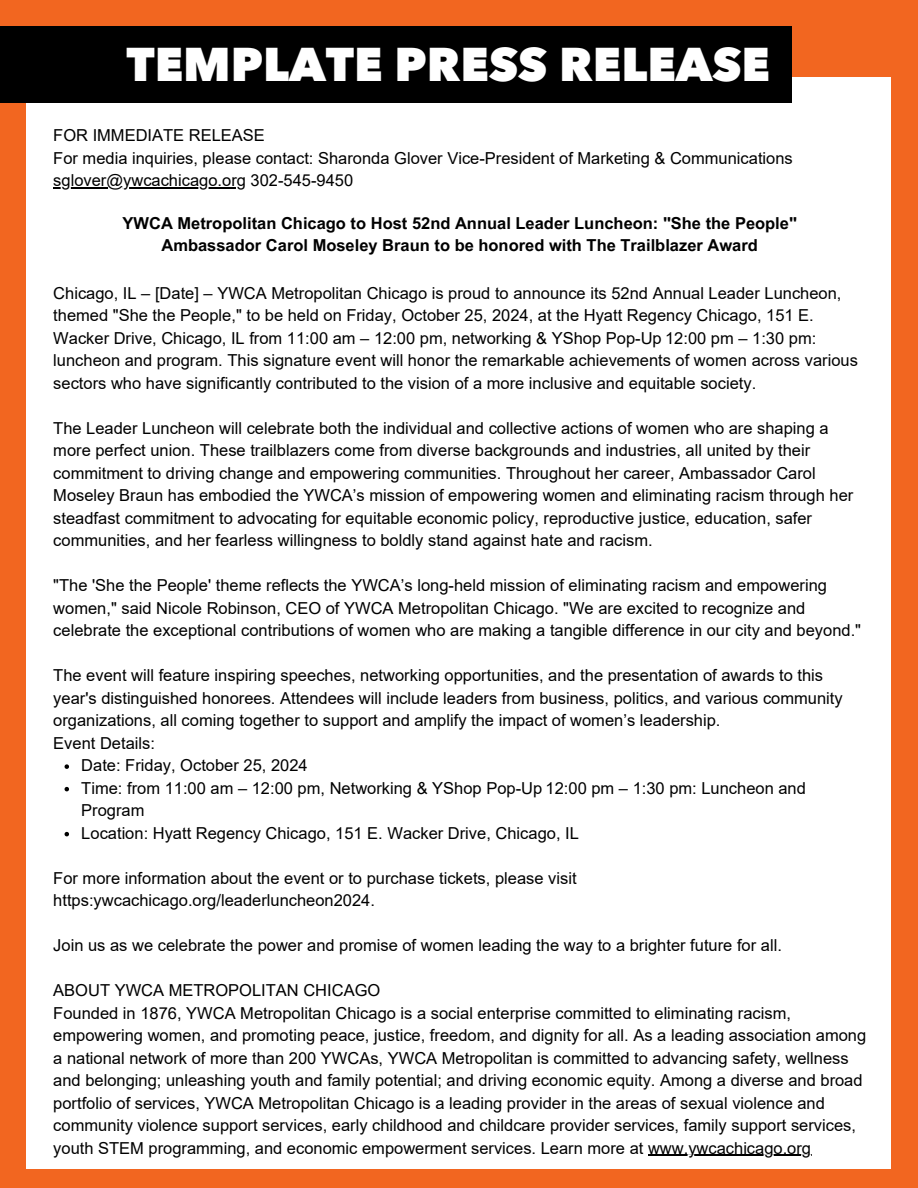
<style>
.page{position:relative;width:918px;height:1188px;background:#f26620}
.page>*{position:absolute;margin:0;border:0;box-sizing:border-box;transform-origin:0 0}
.t1{font:800 47.25px "Avenir Next LT Pro";color:#fff}
.t2{font:16.5px/22.5px "Arial";color:#000}
.t3{font:700 16.5px "Arial MT Pro";color:#000}
</style>
<div class="page">
<div style="left:26px;top:78px;width:865px;height:1091px;background:#fff"></div>
<hr style="left:53px;top:187px;width:193px;height:1px;background:#000">
<svg style="left:65px;top:764px;width:4px;height:5px"></svg>
<svg style="left:65px;top:787px;width:4px;height:4px"></svg>
<svg style="left:65px;top:832px;width:4px;height:4px"></svg>
<hr style="left:648px;top:1155px;width:163px;height:1px;background:#000">
<div style="left:0;top:26px;width:792px;height:76px;background:#000"></div>
<p class="t1" style="left:126px;top:35px;width:645px">TEMPLATE PRESS RELEASE</p>
<h1 class="t2" style="left:53px;top:124px;width:213px">FOR IMMEDIATE RELEASE</h1>
<p class="t2" style="left:53px;top:147px;width:741px">For media inquiries, please contact: Sharonda Glover Vice-President of Marketing &amp; Communications</p>
<p class="t2" style="left:53px;top:169px;width:301px">sglover@ywcachicago.org 302-545-9450</p>
<p class="t3" style="left:123px;top:217px;width:676px">YWCA Metropolitan Chicago to Host 52nd Annual Leader Luncheon: "She the People"</p>
<h2 class="t3" style="left:161px;top:239px;width:598px">Ambassador Carol Moseley Braun to be honored with The Trailblazer Award</h2>
<h2 class="t2" style="left:53px;top:282px;width:790px">Chicago, IL – [Date] – YWCA Metropolitan Chicago is proud to announce its 52nd Annual Leader Luncheon, themed "She the People," to be held on Friday, October 25, 2024, at the Hyatt Regency Chicago, 151 E.</h2>
<p class="t2" style="left:53px;top:327px;width:806px">Wacker Drive, Chicago, IL from 11:00 am – 12:00 pm, networking &amp; YShop Pop-Up 12:00 pm – 1:30 pm: luncheon and program. This signature event will honor the remarkable achievements of women across various sectors who have significantly contributed to the vision of a more inclusive and equitable society.</p>
<p class="t2" style="left:53px;top:417px;width:777px">The Leader Luncheon will celebrate both the individual and collective actions of women who are shaping a</p>
<p class="t2" style="left:53px;top:439px;width:802px">more perfect union. These trailblazers come from diverse backgrounds and industries, all united by their commitment to driving change and empowering communities. Throughout her career, Ambassador Carol Moseley Braun has embodied the YWCA’s mission of empowering women and eliminating racism through her steadfast commitment to advocating for equitable economic policy, reproductive justice, education, safer communities, and her fearless willingness to boldly stand against hate and racism.</p>
<p class="t2" style="left:53px;top:574px;width:775px">"The 'She the People' theme reflects the YWCA’s long-held mission of eliminating racism and empowering</p>
<p class="t2" style="left:53px;top:597px;width:809px">women," said Nicole Robinson, CEO of YWCA Metropolitan Chicago. "We are excited to recognize and celebrate the exceptional contributions of women who are making a tangible difference in our city and beyond."</p>
<p class="t2" style="left:53px;top:664px;width:771px">The event will feature inspiring speeches, networking opportunities, and the presentation of awards to this</p>
<p class="t2" style="left:53px;top:687px;width:791px">year's distinguished honorees. Attendees will include leaders from business, politics, and various community organizations, all coming together to support and amplify the impact of women’s leadership.<br>Event Details:</p>
<p class="t2" style="left:81px;top:754px;width:228px">Date: Friday, October 25, 2024</p>
<p class="t2" style="left:81px;top:777px;width:726px">Time: from 11:00 am – 12:00 pm, Networking &amp; YShop Pop-Up 12:00 pm – 1:30 pm: Luncheon and</p>
<p class="t2" style="left:81px;top:799px;width:499px">Program<br>Location: Hyatt Regency Chicago, 151 E. Wacker Drive, Chicago, IL</p>
<p class="t2" style="left:53px;top:867px;width:525px">For more information about the event or to purchase tickets, please visit https:ywcachicago.org/leaderluncheon2024.</p>
<p class="t2" style="left:53px;top:934px;width:730px">Join us as we celebrate the power and promise of women leading the way to a brighter future for all.</p>
<p class="t2" style="left:53px;top:979px;width:329px">ABOUT YWCA METROPOLITAN CHICAGO</p>
<p class="t2" style="left:53px;top:1002px;width:814px">Founded in 1876, YWCA Metropolitan Chicago is a social enterprise committed to eliminating racism, empowering women, and promoting peace, justice, freedom, and dignity for all. As a leading association among a national network of more than 200 YWCAs, YWCA Metropolitan is committed to advancing safety, wellness and belonging; unleashing youth and family potential; and driving economic equity. Among a diverse and broad portfolio of services, YWCA Metropolitan Chicago is a leading provider in the areas of sexual violence and community violence support services, early childhood and childcare provider services, family support services, youth STEM programming, and economic empowerment services. Learn more at www.ywcachicago.org</p>
</div>
